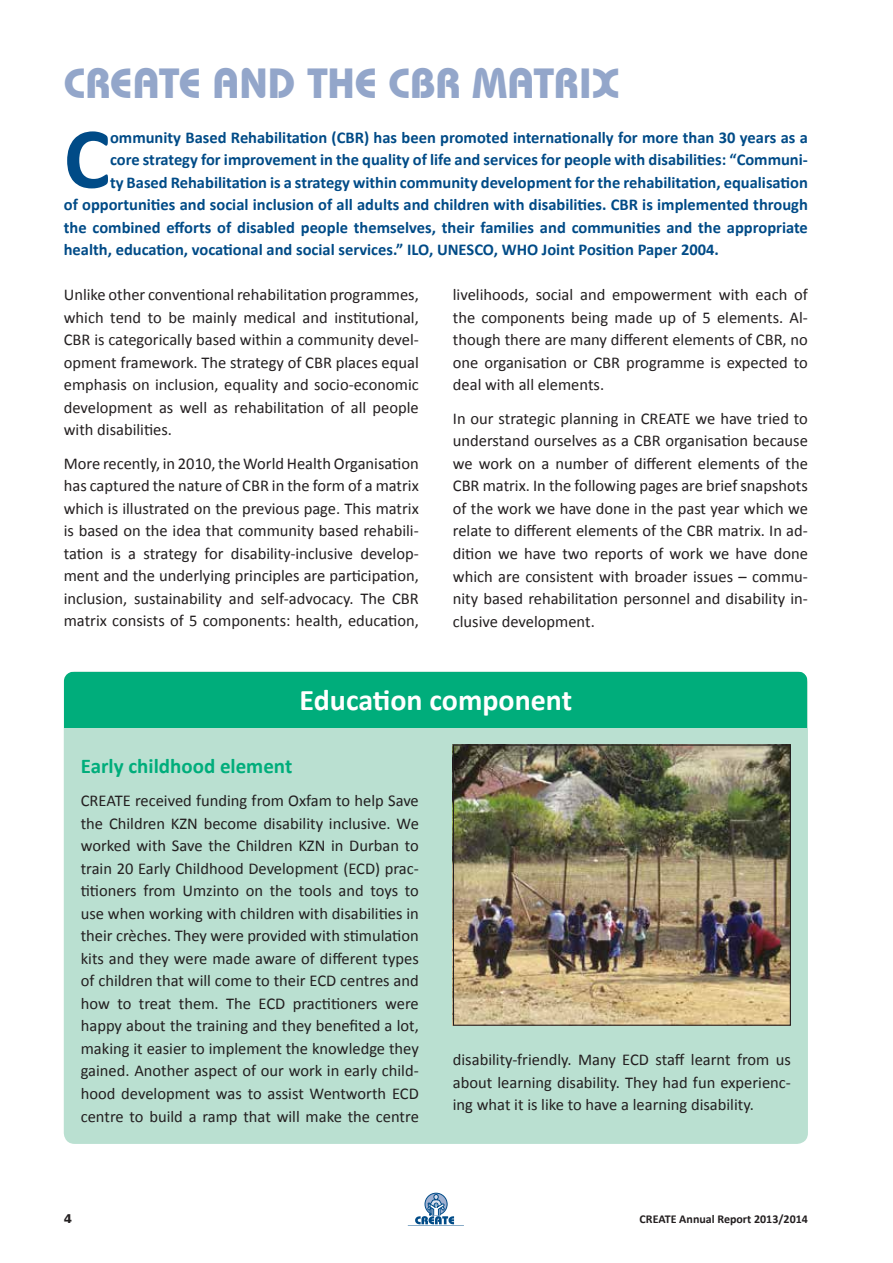
<style>
.page{position:relative;width:893px;height:1263px;background:#fff}
.page>*{position:absolute;margin:0;border:0;box-sizing:border-box;transform-origin:0 0}
.t1{font:700 87.45px "Calibri";color:#004b87}
.t2{font:700 42px "Bauhaus IT Cby BT";letter-spacing:.015em;color:#93a6ca}
.t3{font:700 30px "Calibri";color:#fff}
.t4{font:700 21px "Calibri";color:#00ad7b}
.t5{font:16.5px/22.5px "Calibri";color:#231f20;text-align:justify}
.t6{font:700 16.5px "Calibri";color:#004b87}
.t7{font:700 12px "Calibri";color:#231f20}
.t8{font:700 12px "DejaVu Sans";color:#231f20}
</style>
<div class="page">
<div style="left:425px;top:1193px;width:22px;height:22px;border:1px solid #004b87;border-radius:50%"></div>
<svg style="left:415px;top:1194px;width:39px;height:30px"></svg>
<div style="left:64px;top:671px;width:744px;height:473px;background:#bae0d1;border-radius:11px"></div>
<div style="left:65px;top:672px;width:742px;height:56px;background:#00ad7b"></div>
<img style="left:455px;top:746px;width:334px;height:278px">
<div style="left:453px;top:744px;width:338px;height:282px;border:1px solid #231f20"></div>
<h2 class="t2" style="left:64px;top:57px;width:557px">CREATE AND THE CBR MATRIX</h2>
<h1 class="t1" style="left:64px;top:103px;width:48px">C</h1>
<p class="t6" style="left:110px;top:127px;width:699px">ommunity Based Rehabilitation (CBR) has been promoted internationally for more than 30 years as a</p>
<p class="t6" style="left:110px;top:149px;width:699px">core strategy for improvement in the quality of life and services for people with disabilities: “Communi-</p>
<p class="t6" style="left:110px;top:172px;width:699px">ty Based Rehabilitation is a strategy within community development for the rehabilitation, equalisation</p>
<p class="t6" style="left:64px;top:194px;width:746px">of opportunities and social inclusion of all adults and children with disabilities. CBR is implemented through</p>
<p class="t6" style="left:64px;top:217px;width:746px">the combined efforts of disabled people themselves, their families and communities and the appropriate</p>
<p class="t6" style="left:64px;top:239px;width:657px">health, education, vocational and social services.” ILO, UNESCO, WHO Joint Position Paper 2004.</p>
<p class="t5" style="left:64px;top:283px;width:357px">Unlike other conventional rehabilitation programmes, which tend to be mainly medical and institutional, CBR is categorically based within a community devel&shy;opment framework. The strategy of CBR places equal emphasis on inclusion, equality and socio-economic development as well as rehabilitation of all people with disabilities.</p>
<p class="t5" style="left:64px;top:452px;width:357px">More recently, in 2010, the World Health Organisation has captured the nature of CBR in the form of a matrix which is illustrated on the previous page. This matrix is based on the idea that community based rehabili&shy;tation is a strategy for disability-inclusive develop&shy;ment and the underlying principles are participation, inclusion, sustainability and self-advocacy. The CBR matrix consists of 5 components: health, education,</p>
<p class="t5" style="left:453px;top:283px;width:357px">livelihoods, social and empowerment with each of the components being made up of 5 elements. Al&shy;though there are many different elements of CBR, no one organisation or CBR programme is expected to deal with all elements.</p>
<p class="t5" style="left:453px;top:407px;width:357px">In our strategic planning in CREATE we have tried to understand ourselves as a CBR organisation because we work on a number of different elements of the CBR matrix. In the following pages are brief snapshots of the work we have done in the past year which we relate to different elements of the CBR matrix. In ad&shy;dition we have two reports of work we have done which are consistent with broader issues – commu&shy;nity based rehabilitation personnel and disability in&shy;clusive development.</p>
<h3 class="t3" style="left:300px;top:680px;width:274px">Education component</h3>
<p class="t4" style="left:81px;top:752px;width:213px">Early childhood element</p>
<p class="t5" style="left:81px;top:790px;width:340px">CREATE received funding from Oxfam to help Save the Children KZN become disability inclusive. We worked with Save the Children KZN in Durban to train 20 Early Childhood Development (ECD) prac&shy;titioners from Umzinto on the tools and toys to use when working with children with disabilities in their crèches. They were provided with stimulation kits and they were made aware of different types of children that will come to their ECD centres and how to treat them. The ECD practitioners were happy about the training and they benefited a lot, making it easier to implement the knowledge they gained. Another aspect of our work in early child&shy;hood development was to assist Wentworth ECD centre to build a ramp that will make the centre</p>
<p class="t5" style="left:453px;top:1048px;width:340px">disability-friendly. Many ECD staff learnt from us about learning disability. They had fun experienc&shy;ing what it is like to have a learning disability.</p>
<p class="t8" style="left:64px;top:1208px;width:10px">4</p>
<p class="t7" style="left:640px;top:1211px;width:170px">CREATE Annual Report 2013/2014</p>
</div>
